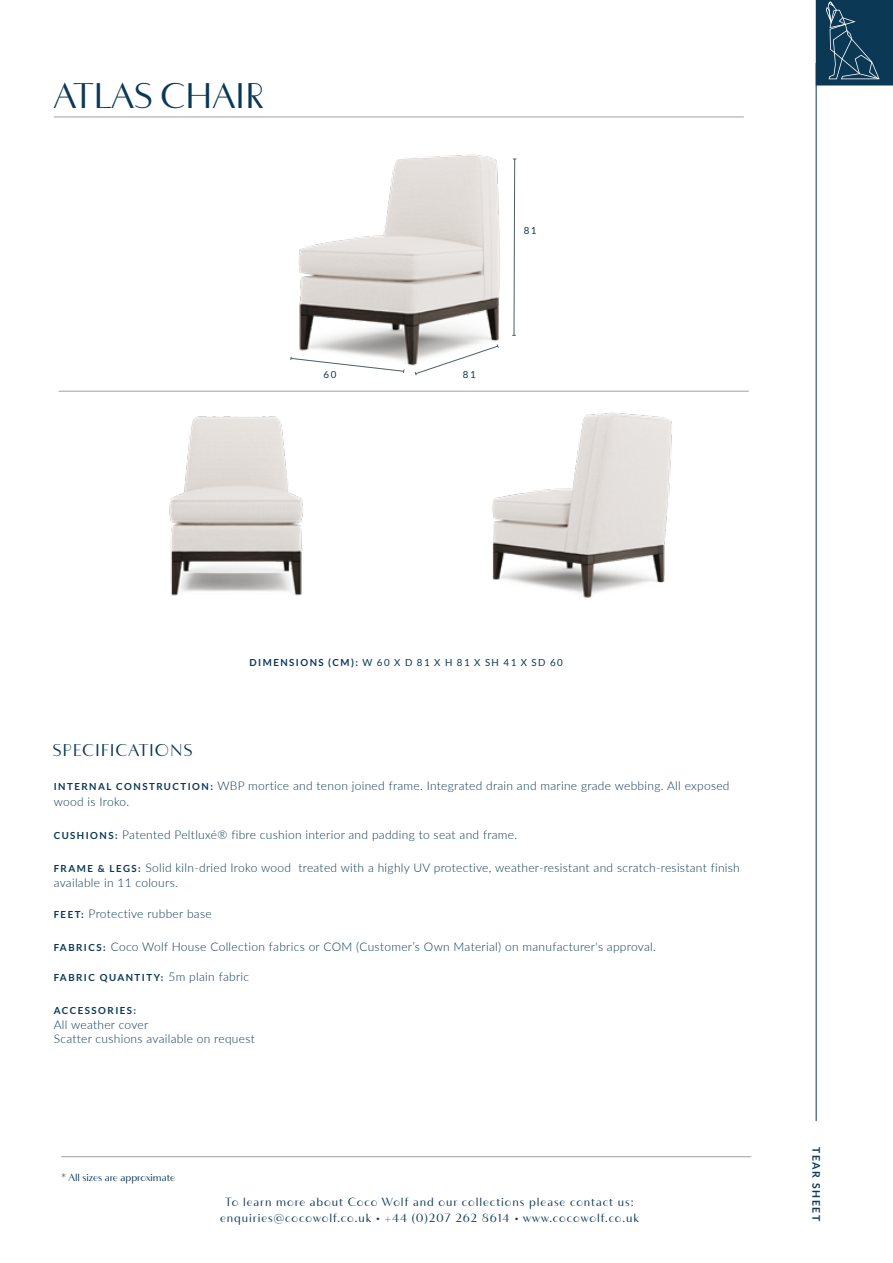
<style>
.page{position:relative;width:893px;height:1263px;background:#fff}
.page>*{position:absolute;margin:0;border:0;box-sizing:border-box;transform-origin:0 0}
.t1{font:700 36px "F37 Bergman";color:#0a3855}
.t2{font:700 17.25px "F37 Bergman";letter-spacing:.05em;color:#0a3855}
.t3{font:300 12px/14.4px "Lato";letter-spacing:.025em;color:#0a3855}
.t4{font:700 12px/16.2px "F37 Bergman";letter-spacing:.08em;color:#0a3855;text-align:center}
.t5{font:700 10.5px "F37 Bergman";color:#0a3855}
.t6{font:700 10.5px "Lato";letter-spacing:.15em;color:#0a3855}
.t7{font:9.75px "Lato";letter-spacing:.15em;color:#0a3855}
.t8{font:700 9.75px "Lato";letter-spacing:.15em;color:#0a3855}
.s1{font-weight:700}
.s2{font-weight:700;font-size:9.75px}
.s3{font-weight:300;font-size:12px}
</style>
<div class="page">
<div style="left:816px;top:1px;width:76px;height:84px;background:#0a3855"></div>
<svg style="left:826px;top:3px;width:53px;height:76px"></svg>
<div style="left:816px;top:0;width:77px;height:86px;border:2px solid #0a3855"></div>
<hr style="left:61px;top:1156px;width:690px;height:1px;background:#9d9fa6">
<hr style="left:816px;top:63px;width:1px;height:1149px;background:#0a3855">
<div style="left:812px;top:1121px;width:9px;height:100px;background:#fff"></div>
<hr style="left:54px;top:117px;width:690px;height:1px;background:#9d9fa6">
<img style="left:290px;top:154px;width:227px;height:219px">
<hr style="left:59px;top:391px;width:690px;height:1px;background:#9d9fa6">
<svg style="left:512px;top:158px;width:4px;height:178px"></svg>
<img style="left:492px;top:412px;width:180px;height:186px">
<img style="left:169px;top:416px;width:134px;height:180px">
<svg style="left:290px;top:357px;width:114px;height:16px"></svg>
<svg style="left:414px;top:344px;width:85px;height:32px"></svg>
<h1 class="t1" style="left:54px;top:74px;width:212px">ATLAS CHAIR</h1>
<p class="t7" style="left:524px;top:225px;width:14px">81</p>
<p class="t7" style="left:324px;top:369px;width:14px">60</p>
<p class="t7" style="left:463px;top:369px;width:14px">81</p>
<h2 class="t2" style="left:53px;top:740px;width:142px">SPECIFICATIONS</h2>
<p class="t7" style="left:250px;top:657px;width:315px"><span class="s1">DIMENSIONS (CM):</span> W 60 X D 81 X H 81 X SH 41 X SD 60</p>
<p class="t3" style="left:54px;top:777px;width:677px;line-height:16.5px"><span class="s2">INTERNAL CONSTRUCTION:</span> WBP mortice and tenon joined frame. Integrated drain and marine grade webbing. All exposed wood is Iroko.</p>
<p class="t3" style="left:54px;top:827px;width:465px"><span class="s2">CUSHIONS :</span> Patented Peltluxé® fibre cushion interior and padding to seat and frame.</p>
<p class="t3" style="left:54px;top:860px;width:688px"><span class="s2">FRAME &amp; LEGS :</span> Solid kiln-dried Iroko wood treated with a highly UV protective, weather-resistant and scratch-resistant finish available in 11 colours.</p>
<p class="t3" style="left:54px;top:905px;width:159px"><span class="s2">FEET:</span> Protective rubber base</p>
<p class="t3" style="left:54px;top:938px;width:604px"><span class="s2">FABRICS :</span> Coco Wolf House Collection fabrics or COM (Customer’s Own Material) on manufacturer's approval.</p>
<p class="t8" style="left:54px;top:972px;width:197px">FABRIC QUANTITY: <span class="s3">5m plain fabric</span></p>
<p class="t8" style="left:54px;top:1005px;width:84px">ACCESSORIES:</p>
<p class="t3" style="left:54px;top:1017px;width:203px">All weather cover<br>Scatter cushions available on request</p>
<p class="t5" style="left:61px;top:1171px;width:115px">* All sizes are approximate</p>
<p class="t4" style="left:220px;top:1193px;width:420px">To learn more about Coco Wolf and our collections please contact us: enquiries@cocowolf.co.uk • +44 (0)207 262 8614 • www.cocowolf.co.uk</p>
<p class="t6" style="left:822px;top:1147px;width:76px;rotate:90deg">TEAR SHEET</p>
</div>
